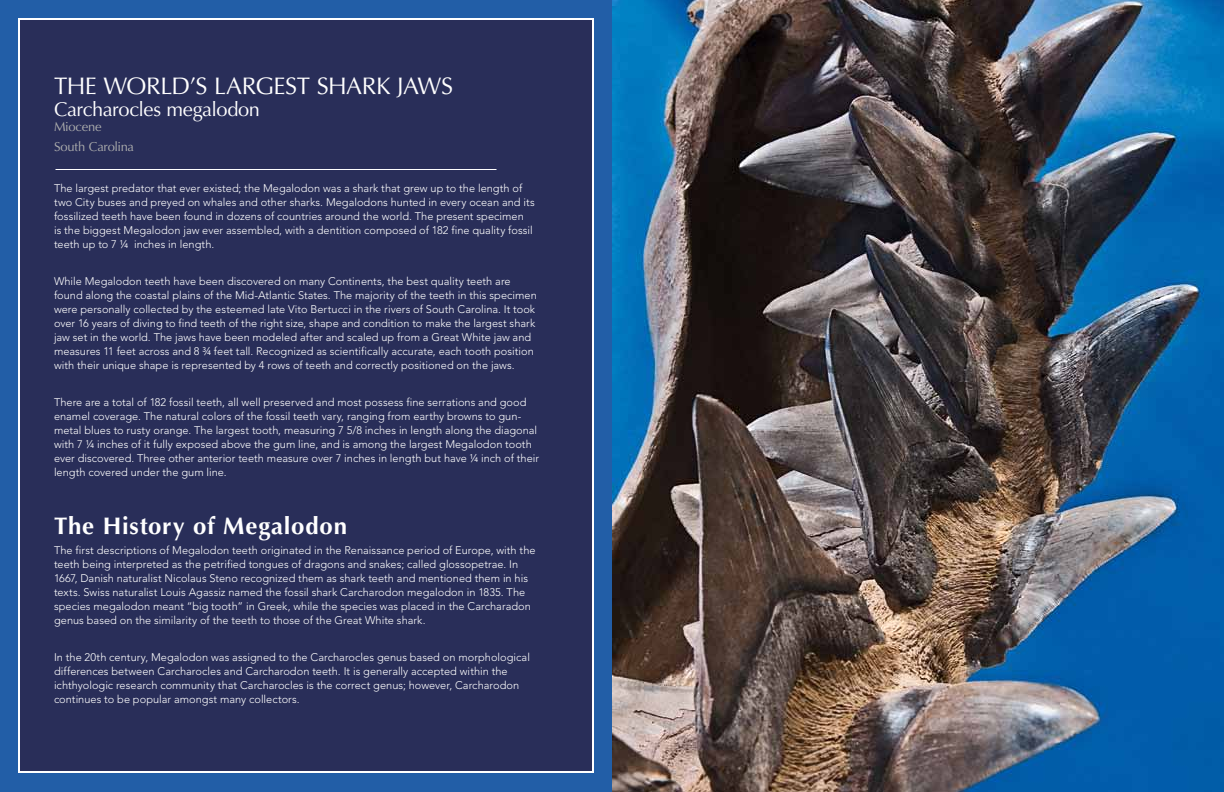
<style>
.page{position:relative;width:1224px;height:792px;background:#fff}
.page>*{position:absolute;margin:0;border:0;box-sizing:border-box;transform-origin:0 0}
.t1{font:24px "Optima LT Std";letter-spacing:-.02em;color:#fff}
.t2{font:700 24px "Optima LT Std";letter-spacing:.03em;color:#fff}
.t3{font:20px "Optima LT Std";letter-spacing:-.02em;color:#fff}
.t4{font:13px/19.5px "Optima LT Std";letter-spacing:-.02em;color:#acadad}
.t5{font:300 11px/14px "Avenir LT Std";color:#fff}
</style>
<div class="page">
<div style="left:0;top:0;width:612px;height:792px;background:#225ea7"></div>
<div style="left:18px;top:18px;width:576px;height:755px;background:#292e59;border:2px solid #fff"></div>
<img style="left:613px;top:0;width:611px;height:792px">
<hr style="left:56px;top:169px;width:440px;height:1px;background:#fff">
<h1 class="t1" style="left:54px;top:72px;width:401px">THE WORLD’S LARGEST SHARK JAWS</h1>
<h2 class="t3" style="left:54px;top:98px;width:208px">Carcharocles megalodon</h2>
<p class="t4" style="left:54px;top:117px;width:82px">Miocene<br>South Carolina</p>
<p class="t5" style="left:54px;top:181px;width:482px">The largest predator that ever existed; the Megalodon was a shark that grew up to the length of two City buses and preyed on whales and other sharks. Megalodons hunted in every ocean and its fossilized teeth have been found in dozens of countries around the world. The present specimen<br>is the biggest Megalodon jaw ever assembled, with a dentition composed of 182 fine quality fossil teeth up to 7 ¼ inches in length.</p>
<p class="t5" style="left:54px;top:274px;width:484px">While Megalodon teeth have been discovered on many Continents, the best quality teeth are found along the coastal plains of the Mid-Atlantic States. The majority of the teeth in this specimen were personally collected by the esteemed late Vito Bertucci in the rivers of South Carolina. It took over 16 years of diving to find teeth of the right size, shape and condition to make the largest shark jaw set in the world. The jaws have been modeled after and scaled up from a Great White jaw and measures 11 feet across and 8 ¾ feet tall. Recognized as scientifically accurate, each tooth position with their unique shape is represented by 4 rows of teeth and correctly positioned on the jaws.</p>
<p class="t5" style="left:54px;top:395px;width:487px">There are a total of 182 fossil teeth, all well preserved and most possess fine serrations and good enamel coverage. The natural colors of the fossil teeth vary, ranging from earthy browns to gun&shy;metal blues to rusty orange. The largest tooth, measuring 7 5/8 inches in length along the diagonal with 7 ¼ inches of it fully exposed above the gum line, and is among the largest Megalodon tooth ever discovered. Three other anterior teeth measure over 7 inches in length but have ¼ inch of their length covered under the gum line.</p>
<h1 class="t2" style="left:54px;top:512px;width:295px">The History of Megalodon</h1>
<p class="t5" style="left:54px;top:543px;width:483px">The first descriptions of Megalodon teeth originated in the Renaissance period of Europe, with the teeth being interpreted as the petrified tongues of dragons and snakes; called glossopetrae. In 1667, Danish naturalist Nicolaus Steno recognized them as shark teeth and mentioned them in his texts. Swiss naturalist Louis Agassiz named the fossil shark Carcharodon megalodon in 1835. The species megalodon meant “big tooth” in Greek, while the species was placed in the Carcharadon genus based on the similarity of the teeth to those of the Great White shark.</p>
<p class="t5" style="left:54px;top:650px;width:477px">In the 20th century, Megalodon was assigned to the Carcharocles genus based on morphological differences between Carcharocles and Carcharodon teeth. It is generally accepted within the ichthyologic research community that Carcharocles is the correct genus; however, Carcharodon continues to be popular amongst many collectors.</p>
</div>
